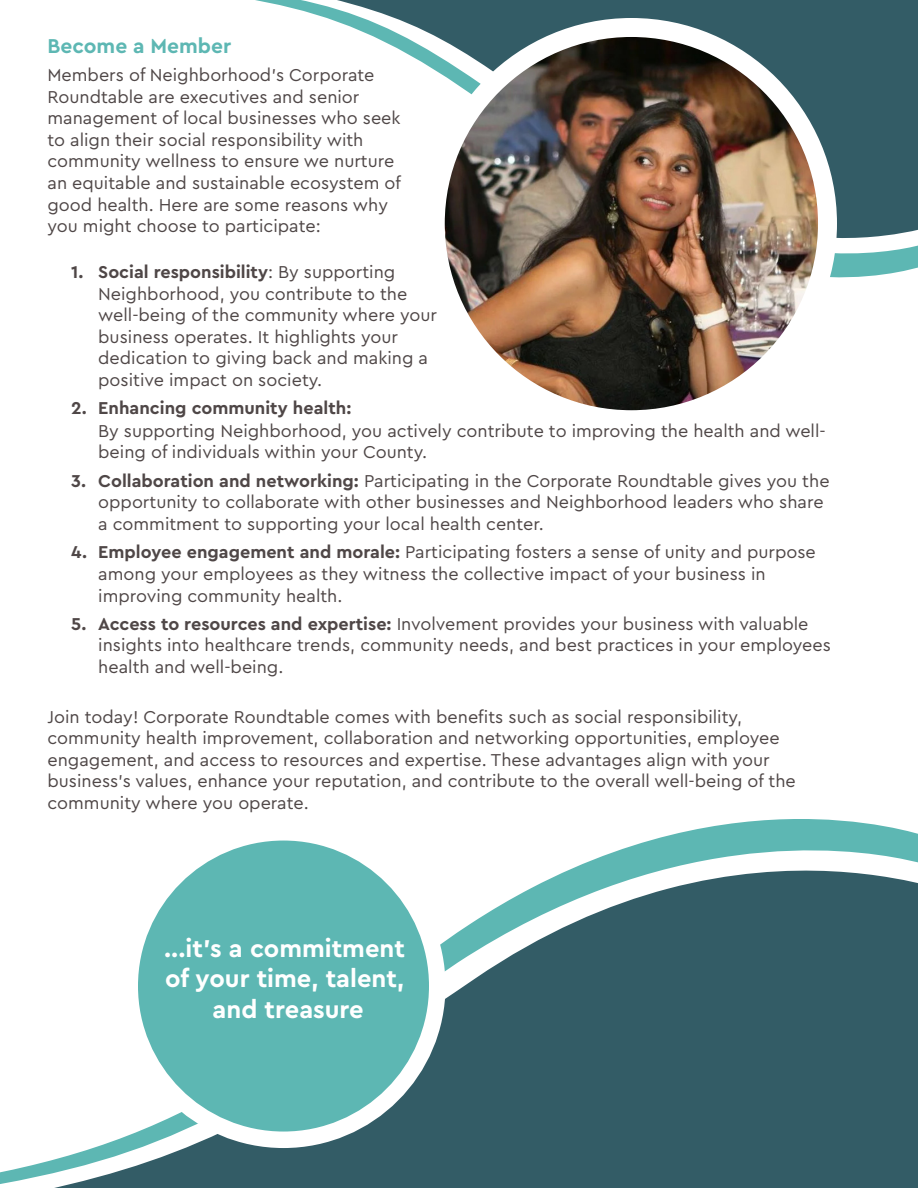
<style>
.page{position:relative;width:918px;height:1188px;background:#fff}
.page>*{position:absolute;margin:0;border:0;box-sizing:border-box;transform-origin:0 0}
.t1{font:700 25.5px "Cera Pro";color:#fff}
.t2{font:700 21px "Cera Pro";color:#5db7b3}
.t3{font:18px/21.6px "Cera Pro";color:#4f4747}
.s1{font-weight:700}
</style>
<div class="page">
<svg style="left:255px;top:0;width:663px;height:278px"></svg>
<svg style="left:277px;top:0;width:641px;height:250px"></svg>
<svg style="left:0;top:819px;width:918px;height:365px"></svg>
<svg style="left:10px;top:855px;width:908px;height:333px;fill:#335c66"></svg>
<img style="left:435px;top:36px;width:393px;height:373px">
<div style="left:426px;top:18px;width:411px;height:411px;border:19px solid #fff;border-radius:50%"></div>
<div style="left:130px;top:832px;width:307px;height:308px;background:#5db7b3;border-radius:50%"></div>
<div style="left:122px;top:824px;width:324px;height:324px;border:16px solid #fff;border-radius:50%"></div>
<p class="t2" style="left:48px;top:32px;width:185px">Become a Member</p>
<p class="t3" style="left:48px;top:63px;width:355px">Members of Neighborhood’s Corporate Roundtable are executives and senior management of local businesses who seek to align their social responsibility with community wellness to ensure we nurture an equitable and sustainable ecosystem of good health. Here are some reasons why you might choose to participate:</p>
<p class="t3" style="left:98px;top:260px;width:340px;text-indent:-27px"><span class="s1">1. Social responsibility</span>: By supporting Neighborhood, you contribute to the well-being of the community where your business operates. It highlights your dedication to giving back and making a positive impact on society.</p>
<p class="t3" style="left:98px;top:397px;width:729px;line-height:22px;text-indent:-27px"><span class="s1">2. Enhancing community health:<br></span>By supporting Neighborhood, you actively contribute to improving the health and well&shy;being of individuals within your County.</p>
<p class="t3" style="left:98px;top:469px;width:733px;text-indent:-27px"><span class="s1">3. Collaboration and networking:</span> Participating in the Corporate Roundtable gives you the opportunity to collaborate with other businesses and Neighborhood leaders who share a commitment to supporting your local health center.</p>
<p class="t3" style="left:98px;top:541px;width:719px;text-indent:-27px"><span class="s1">4. Employee engagement and morale:</span> Participating fosters a sense of unity and purpose among your employees as they witness the collective impact of your business in improving community health.</p>
<p class="t3" style="left:98px;top:612px;width:734px;text-indent:-27px"><span class="s1">5. Access to resources and expertise:</span> Involvement provides your business with valuable insights into healthcare trends, community needs, and best practices in your employees health and well-being.</p>
<p class="t3" style="left:48px;top:705px;width:750px">Join today! Corporate Roundtable comes with benefits such as social responsibility, community health improvement, collaboration and networking opportunities, employee engagement, and access to resources and expertise. These advantages align with your business’s values, enhance your reputation, and contribute to the overall well-being of the community where you operate.</p>
<p class="t1" style="left:164px;top:931px;width:242px">...it’s a commitment</p>
<p class="t1" style="left:165px;top:962px;width:241px">of your time, talent,</p>
<p class="t1" style="left:213px;top:992px;width:153px">and treasure</p>
</div>
